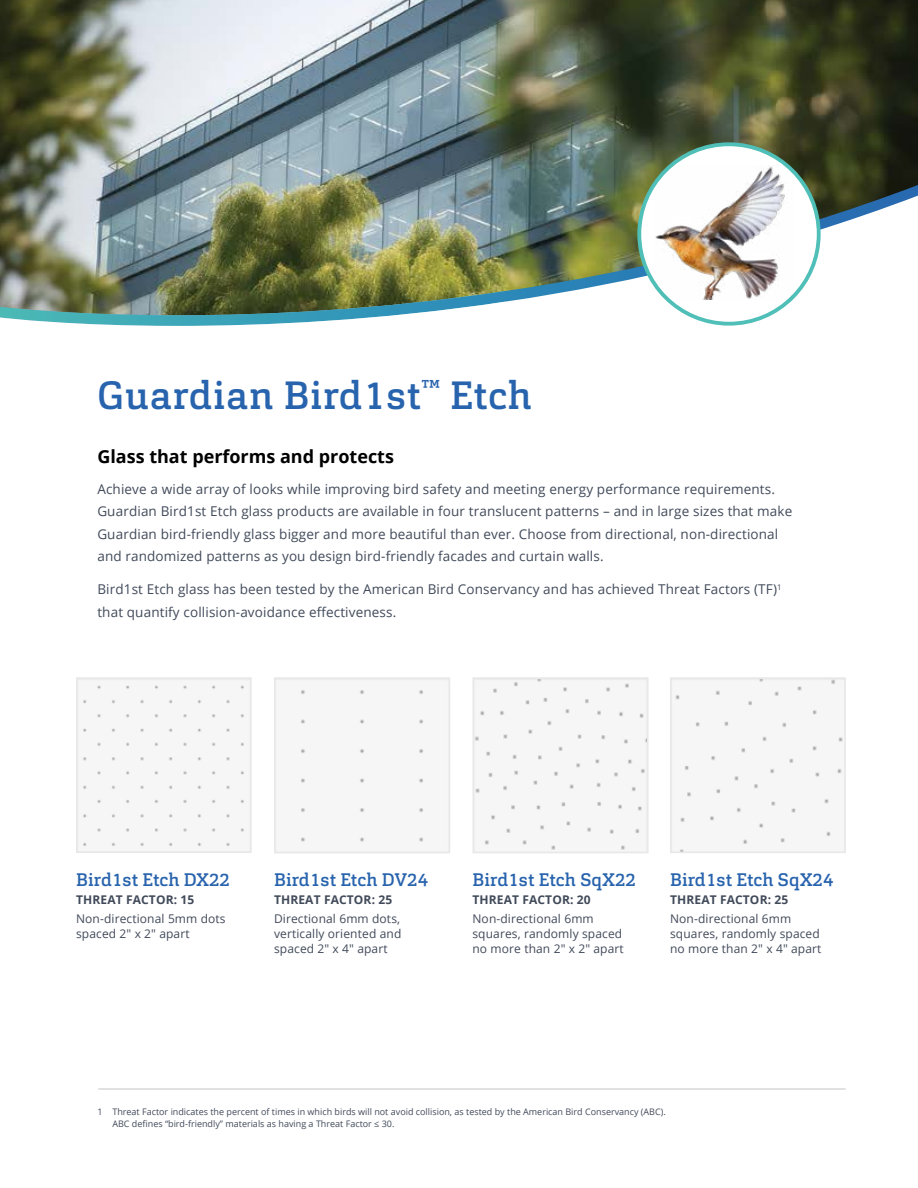
<style>
.page{position:relative;width:918px;height:1188px;background:#fff}
.page>*{position:absolute;margin:0;border:0;box-sizing:border-box;transform-origin:0 0}
.t1{font:500 39px "Cargan";letter-spacing:.02em;color:#2863ad}
.t2{font:500 18px "Cargan";letter-spacing:.01em;color:#2863ad}
.t3{font:700 18px "Open Sans";color:#000}
.t4{font:13.5px/22.5px "Open Sans";letter-spacing:.01em;color:#414a5a}
.t5{font:12px/15px "Open Sans";letter-spacing:.01em;color:#414a5a}
.t6{font:700 12px "Open Sans";letter-spacing:.01em;color:#414a5a}
.t7{font:9px/12px "Open Sans";color:#414a5a}
</style>
<div class="page">
<hr style="left:98px;top:1089px;width:748px;height:1px;background:#c6c5c5">
<img style="left:0;top:0;width:918px;height:185px">
<img style="left:0;top:185px;width:918px;height:11px">
<img style="left:0;top:196px;width:917px;height:130px">
<div style="left:79px;top:680px;width:170px;height:167px;background:#f6f6f6"></div>
<div style="left:76px;top:677px;width:176px;height:176px;border:2px solid #e9e8e9"></div>
<div style="left:277px;top:680px;width:170px;height:162px;background:#f6f6f6"></div>
<div style="left:274px;top:677px;width:176px;height:176px;border:2px solid #e9e8e9"></div>
<div style="left:475px;top:680px;width:171px;height:170px;background:#f6f6f6"></div>
<div style="left:472px;top:677px;width:177px;height:176px;border:2px solid #e9e8e9"></div>
<div style="left:672px;top:679px;width:172px;height:172px;background:#f6f6f6"></div>
<div style="left:670px;top:677px;width:176px;height:176px;border:1px solid #e9e8e9"></div>
<div style="left:639px;top:144px;width:180px;height:180px;background:#fff;border-radius:50%"></div>
<div style="left:637px;top:142px;width:184px;height:184px;border:4px solid #4fbfb8;border-radius:50%"></div>
<img style="left:655px;top:165px;width:138px;height:134px">
<h1 class="t1" style="left:97px;top:370px;width:436px">Guardian Bird1st<sup>™</sup> Etch</h1>
<h2 class="t3" style="left:97px;top:443px;width:298px">Glass that performs and protects</h2>
<p class="t4" style="left:97px;top:477px;width:696px">Achieve a wide array of looks while improving bird safety and meeting energy performance requirements.<br>Guardian Bird1st Etch glass products are available in four translucent patterns – and in large sizes that make Guardian bird-friendly glass bigger and more beautiful than ever. Choose from directional, non-directional and randomized patterns as you design bird-friendly facades and curtain walls.</p>
<p class="t4" style="left:97px;top:578px;width:686px">Bird1st Etch glass has been tested by the American Bird Conservancy and has achieved Threat Factors (TF)<sup>1 </sup>that quantify collision-avoidance effectiveness.</p>
<h2 class="t2" style="left:76px;top:868px;width:155px">Bird1st Etch DX22</h2>
<p class="t6" style="left:76px;top:891px;width:120px">THREAT FACTOR: 15</p>
<p class="t5" style="left:76px;top:911px;width:151px">Non-directional 5mm dots spaced 2″ x 2″ apart</p>
<h2 class="t2" style="left:274px;top:868px;width:156px">Bird1st Etch DV24</h2>
<p class="t6" style="left:274px;top:891px;width:120px">THREAT FACTOR: 25</p>
<p class="t5" style="left:274px;top:911px;width:129px;text-align:justify">Directional 6mm dots, vertically oriented and spaced 2″ x 4″ apart</p>
<h2 class="t2" style="left:472px;top:868px;width:165px">Bird1st Etch SqX22</h2>
<p class="t6" style="left:472px;top:891px;width:120px">THREAT FACTOR: 20</p>
<p class="t5" style="left:472px;top:911px;width:153px">Non-directional 6mm squares, randomly spaced no more than 2″ x 2″ apart</p>
<h2 class="t2" style="left:670px;top:868px;width:165px">Bird1st Etch SqX24</h2>
<p class="t6" style="left:670px;top:891px;width:120px">THREAT FACTOR: 25</p>
<p class="t5" style="left:670px;top:911px;width:153px">Non-directional 6mm squares, randomly spaced no more than 2″ x 4″ apart</p>
<p class="t7" style="left:112px;top:1105px;width:555px;text-indent:-15px">1 Threat Factor indicates the percent of times in which birds will not avoid collision, as tested by the American Bird Conservancy (ABC).<br>ABC defines “bird-friendly” materials as having a Threat Factor ≤ 30.</p>
</div>
